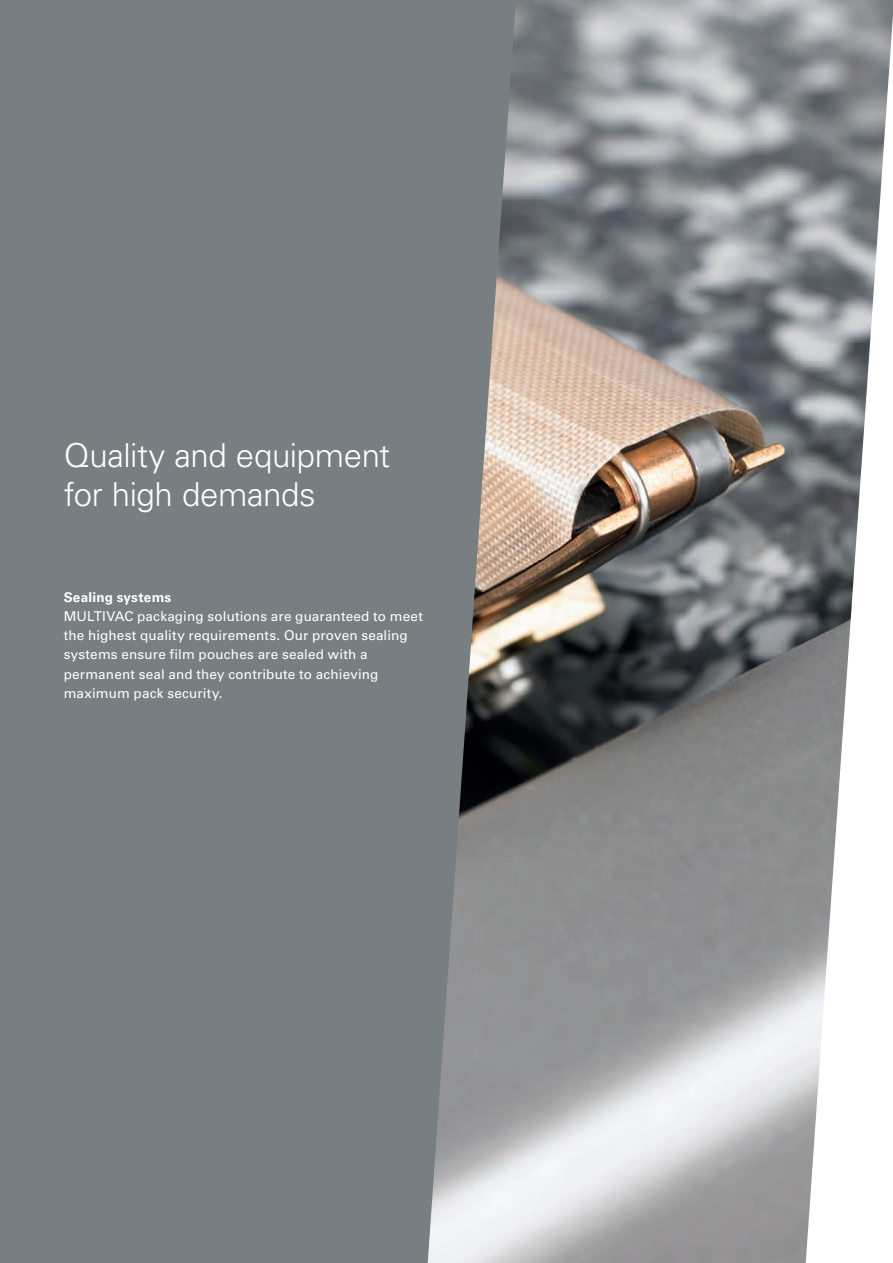
<style>
.page{position:relative;width:893px;height:1263px;background:#fff}
.page>*{position:absolute;margin:0;border:0;box-sizing:border-box;transform-origin:0 0}
.t1{font:300 33px/39.6px "Univers LT Pro";letter-spacing:-.01em;color:#fff}
.t2{font:13.5px/19.4px "Univers LT";letter-spacing:.015em;color:#fff}
.t3{font:700 13.5px "Univers LT Pro";letter-spacing:.015em;color:#fff}
</style>
<div class="page">
<div style="left:0;top:0;width:428px;height:1263px;background:#777f82"></div>
<img style="left:428px;top:0;width:465px;height:1263px">
<h1 class="t1" style="left:64px;top:436px;width:328px">Quality and equipment for high demands</h1>
<p class="t3" style="left:64px;top:589px;width:109px">Sealing systems</p>
<p class="t2" style="left:64px;top:606px;width:361px">MULTIVAC packaging solutions are guaranteed to meet the highest quality requirements. Our proven sealing systems ensure film pouches are sealed with a permanent seal and they contribute to achieving maximum pack security.</p>
</div>
